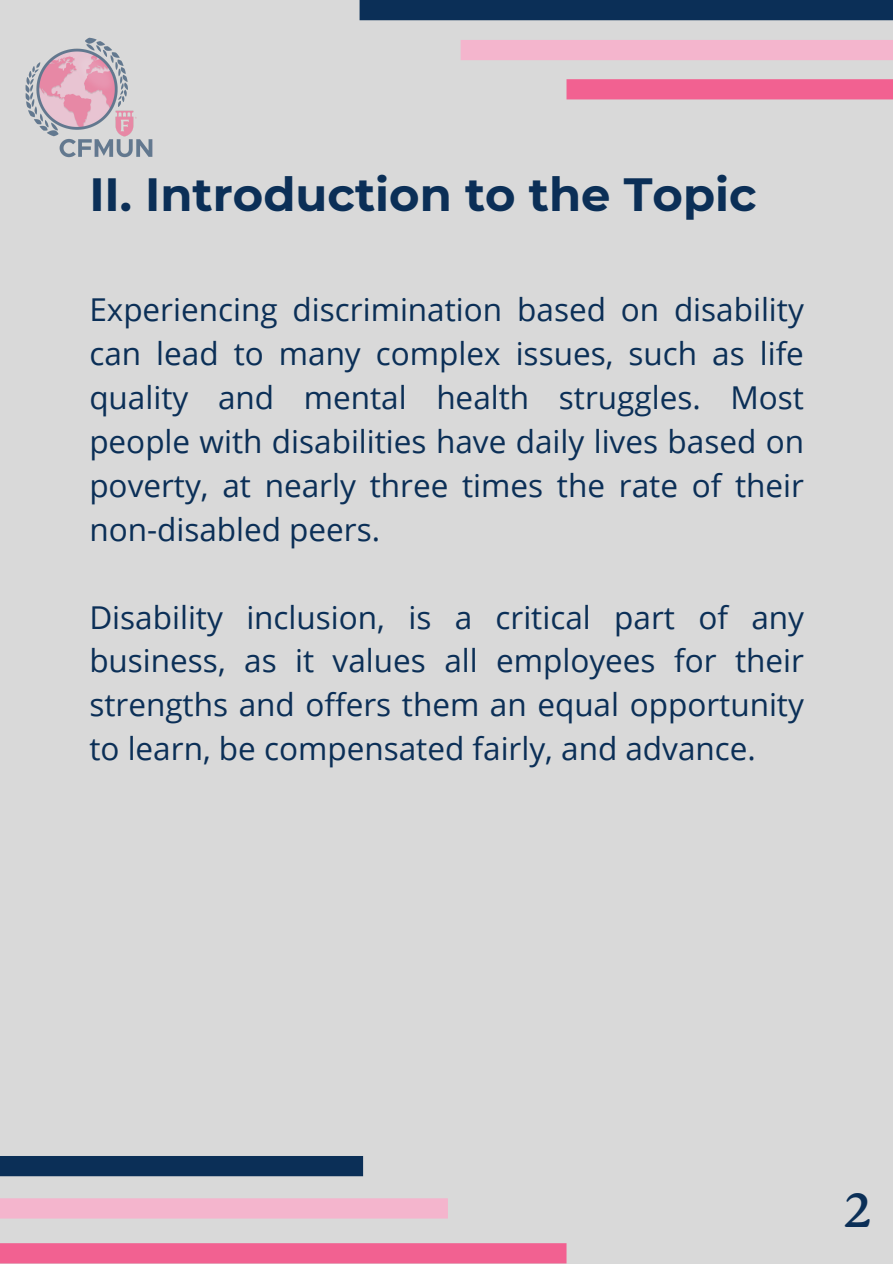
<style>
.page{position:relative;width:893px;height:1264px;background:#fff}
.page>*{position:absolute;margin:0;border:0;box-sizing:border-box;transform-origin:0 0}
.t1{font:47.85px "Roca One";color:#0b2f57}
.t2{font:700 46.5px "Montserrat";color:#0b2f57}
.t3{font:31.5px/43.8px "Open Sans";color:#0b2f57;text-align:justify}
</style>
<div class="page">
<div style="left:0;top:0;width:892px;height:1263px;background:#d9d9d9"></div>
<div style="left:359px;top:0;width:533px;height:20px;background:#0b2f57"></div>
<div style="left:460px;top:40px;width:432px;height:20px;background:#f4b5cd"></div>
<div style="left:566px;top:79px;width:326px;height:20px;background:#f26191"></div>
<div style="left:0;top:1155px;width:363px;height:21px;background:#0b2f57"></div>
<div style="left:0;top:1198px;width:448px;height:20px;background:#f4b5cd"></div>
<div style="left:0;top:1243px;width:566px;height:20px;background:#f26191"></div>
<img style="left:25px;top:37px;width:128px;height:121px">
<h1 class="t2" style="left:89px;top:166px;width:668px">II. Introduction to the Topic</h1>
<p class="t3" style="left:89px;top:287px;width:716px">Experiencing discrimination based on disability can lead to many complex issues, such as life quality and mental health struggles. Most people with disabilities have daily lives based on poverty, at nearly three times the rate of their non-disabled peers.</p>
<p class="t3" style="left:89px;top:594px;width:716px">Disability inclusion, is a critical part of any business, as it values all employees for their strengths and offers them an equal opportunity to learn, be compensated fairly, and advance.</p>
<p class="t1" style="left:843px;top:1182px;width:30px">2</p>
</div>
